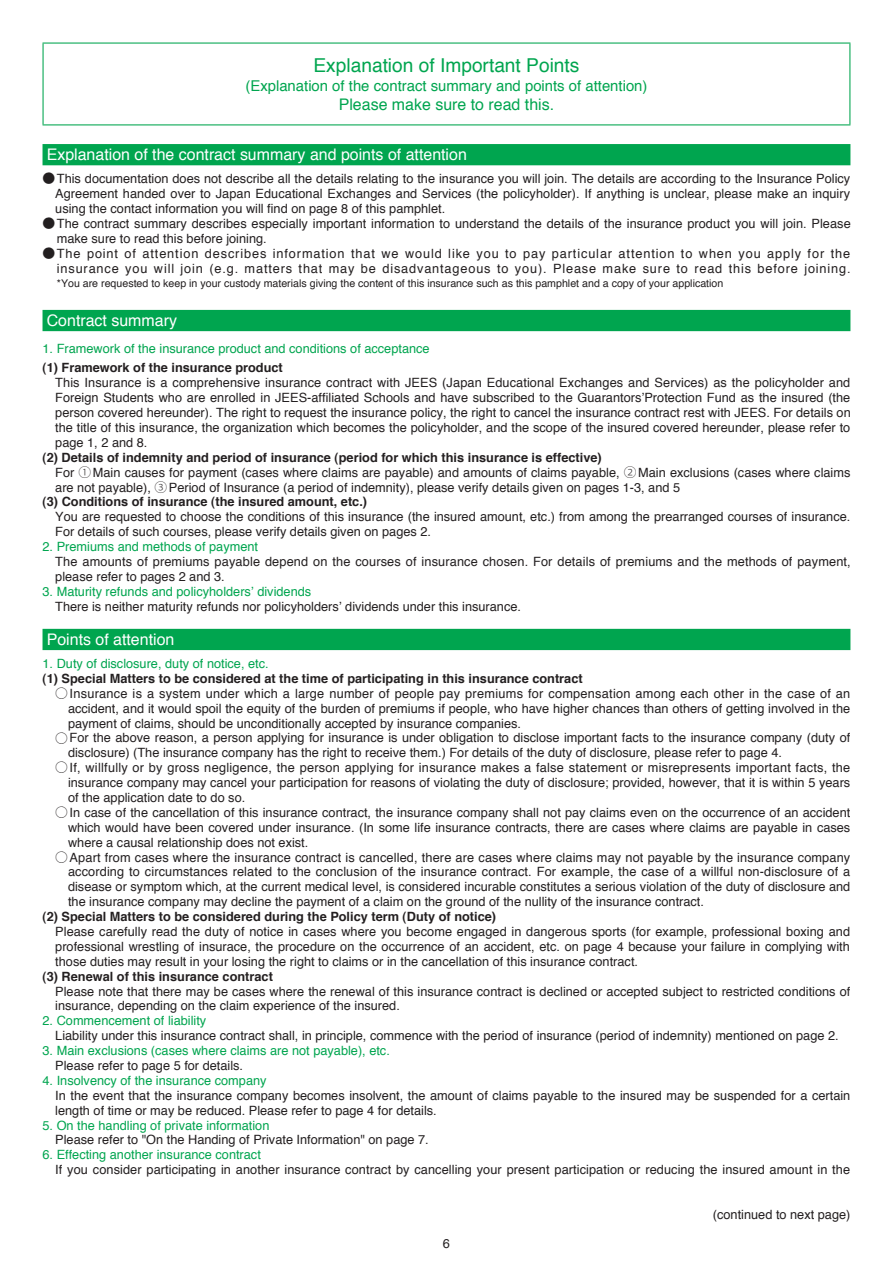
<style>
.page{position:relative;width:893px;height:1263px;background:#fff}
.page>*{position:absolute;margin:0;border:0;box-sizing:border-box;transform-origin:0 0}
.t1{font:19.2px "Helvetica";color:#00a54f}
.t2{font:15.9px "Helvetica";color:#fff}
.t3{font:15.9px "Helvetica";color:#00a54f}
.t4{font:14.85px "Helvetica";color:#00a54f}
.t5{font:12.75px/14.9px "Helvetica";color:#231f20;text-align:justify}
.t6{font:12.75px "Helvetica";color:#00a54f}
.t7{font:700 12.75px "Helvetica";color:#231f20}
.t8{font:12.75px/14.9px "Helvetica";letter-spacing:.07em;color:#231f20;text-align:right}
.t9{font:10.65px "Helvetica";color:#231f20}
.s1{font-family:"Koz Go Pro";font-weight:300}
</style>
<div class="page">
<div style="left:43px;top:144px;width:807px;height:21px;background:#00a54f"></div>
<div style="left:43px;top:310px;width:807px;height:21px;background:#00a54f"></div>
<div style="left:43px;top:629px;width:807px;height:21px;background:#00a54f"></div>
<hr style="left:43px;top:44px;width:1px;height:80px;background:#00a54f">
<hr style="left:43px;top:43px;width:807px;height:1px;background:#00a54f">
<hr style="left:849px;top:44px;width:1px;height:80px;background:#00a54f">
<hr style="left:43px;top:124px;width:807px;height:1px;background:#00a54f">
<h1 class="t1" style="left:314px;top:54px;width:267px">Explanation of Important Points</h1>
<p class="t4" style="left:245px;top:76px;width:404px">(Explanation of the contract summary and points of attention)</p>
<p class="t3" style="left:339px;top:94px;width:217px">Please make sure to read this.</p>
<p class="t2" style="left:47px;top:145px;width:422px">Explanation of the contract summary and points of attention</p>
<p class="t5" style="left:55px;top:171px;width:796px;text-indent:-13px"><span class="s1">●</span>This documentation does not describe all the details relating to the insurance you will join. The details are according to the Insurance Policy Agreement handed over to Japan Educational Exchanges and Services (the policyholder). If anything is unclear, please make an inquiry using the contact information you will find on page 8 of this pamphlet.</p>
<p class="t5" style="left:57px;top:216px;width:795px;text-indent:-14px"><span class="s1">●</span>The contract summary describes especially important information to understand the details of the insurance product you will join. Please make sure to read this before joining.</p>
<p class="t8" style="left:43px;top:245px;width:810px"><span class="s1">●</span>The point of attention describes information that we would like you to pay particular attention to when you apply for the insurance you will join (e.g. matters that may be disadvantageous to you). Please make sure to read this before joining.</p>
<p class="t9" style="left:57px;top:276px;width:668px">*You are requested to keep in your custody materials giving the content of this insurance such as this pamphlet and a copy of your application</p>
<p class="t2" style="left:47px;top:311px;width:132px">Contract summary</p>
<p class="t6" style="left:43px;top:341px;width:389px">1. Framework of the insurance product and conditions of acceptance</p>
<p class="t7" style="left:43px;top:360px;width:242px">(1) Framework of the insurance product</p>
<p class="t5" style="left:55px;top:375px;width:797px">This Insurance is a comprehensive insurance contract with JEES (Japan Educational Exchanges and Services) as the policyholder and Foreign Students who are enrolled in JEES-affiliated Schools and have subscribed to the Guarantors’Protection Fund as the insured (the person covered hereunder). The right to request the insurance policy, the right to cancel the insurance contract rest with JEES. For details on the title of this insurance, the organization which becomes the policyholder, and the scope of the insured covered hereunder, please refer to page 1, 2 and 8.</p>
<p class="t7" style="left:43px;top:449px;width:561px">(2) Details of indemnity and period of insurance (period for which this insurance is effective)</p>
<p class="t5" style="left:55px;top:464px;width:797px">For <span class="s1">①</span>Main causes for payment (cases where claims are payable) and amounts of claims payable, <span class="s1">②</span>Main exclusions (cases where claims</p>
<p class="t5" style="left:55px;top:479px;width:626px">are not payable), <span class="s1">③</span>Period of Insurance (a period of indemnity), please verify details given on pages 1-3, and 5</p>
<p class="t7" style="left:43px;top:494px;width:326px">(3) Conditions of insurance (the insured amount, etc.)</p>
<p class="t5" style="left:55px;top:509px;width:797px">You are requested to choose the conditions of this insurance (the insured amount, etc.) from among the prearranged courses of insurance.<br>For details of such courses, please verify details given on pages 2.</p>
<p class="t6" style="left:43px;top:539px;width:217px">2. Premiums and methods of payment</p>
<p class="t5" style="left:55px;top:554px;width:797px">The amounts of premiums payable depend on the courses of insurance chosen. For details of premiums and the methods of payment, please refer to pages 2 and 3.</p>
<p class="t6" style="left:43px;top:583px;width:270px">3. Maturity refunds and policyholders’ dividends</p>
<p class="t5" style="left:55px;top:598px;width:467px">There is neither maturity refunds nor policyholders’ dividends under this insurance.</p>
<p class="t2" style="left:47px;top:630px;width:129px">Points of attention</p>
<p class="t6" style="left:43px;top:655px;width:228px">1. Duty of disclosure, duty of notice, etc.</p>
<p class="t7" style="left:43px;top:670px;width:542px">(1) Special Matters to be considered at the time of participating in this insurance contract</p>
<p class="t5" style="left:68px;top:685px;width:784px;text-indent:-13px"><span class="s1">○</span>Insurance is a system under which a large number of people pay premiums for compensation among each other in the case of an accident, and it would spoil the equity of the burden of premiums if people, who have higher chances than others of getting involved in the payment of claims, should be unconditionally accepted by insurance companies.</p>
<p class="t5" style="left:68px;top:730px;width:784px;text-indent:-13px"><span class="s1">○</span>For the above reason, a person applying for insurance is under obligation to disclose important facts to the insurance company (duty of disclosure) (The insurance company has the right to receive them.) For details of the duty of disclosure, please refer to page 4.</p>
<p class="t5" style="left:68px;top:760px;width:784px;text-indent:-13px"><span class="s1">○</span>If, willfully or by gross negligence, the person applying for insurance makes a false statement or misrepresents important facts, the insurance company may cancel your participation for reasons of violating the duty of disclosure; provided, however, that it is within 5 years of the application date to do so.</p>
<p class="t5" style="left:68px;top:805px;width:784px;text-indent:-13px"><span class="s1">○</span>In case of the cancellation of this insurance contract, the insurance company shall not pay claims even on the occurrence of an accident which would have been covered under insurance. (In some life insurance contracts, there are cases where claims are payable in cases where a causal relationship does not exist.</p>
<p class="t5" style="left:68px;top:849px;width:784px;text-indent:-13px"><span class="s1">○</span>Apart from cases where the insurance contract is cancelled, there are cases where claims may not payable by the insurance company according to circumstances related to the conclusion of the insurance contract. For example, the case of a willful non-disclosure of a disease or symptom which, at the current medical level, is considered incurable constitutes a serious violation of the duty of disclosure and the insurance company may decline the payment of a claim on the ground of the nullity of the insurance contract.</p>
<p class="t7" style="left:43px;top:908px;width:455px">(2) Special Matters to be considered during the Policy term (Duty of notice)</p>
<p class="t5" style="left:55px;top:924px;width:796px">Please carefully read the duty of notice in cases where you become engaged in dangerous sports (for example, professional boxing and professional wrestling of insurace, the procedure on the occurrence of an accident, etc. on page 4 because your failure in complying with those duties may result in your losing the right to claims or in the cancellation of this insurance contract.</p>
<p class="t7" style="left:43px;top:968px;width:232px">(3) Renewal of this insurance contract</p>
<p class="t5" style="left:55px;top:983px;width:797px">Please note that there may be cases where the renewal of this insurance contract is declined or accepted subject to restricted conditions of insurance, depending on the claim experience of the insured.</p>
<p class="t6" style="left:43px;top:1013px;width:165px">2. Commencement of liability</p>
<p class="t5" style="left:55px;top:1028px;width:785px">Liability under this insurance contract shall, in principle, commence with the period of insurance (period of indemnity) mentioned on page 2.</p>
<p class="t6" style="left:43px;top:1042px;width:349px">3. Main exclusions (cases where claims are not payable), etc.</p>
<p class="t5" style="left:55px;top:1058px;width:189px">Please refer to page 5 for details.</p>
<p class="t6" style="left:43px;top:1072px;width:226px">4. Insolvency of the insurance company</p>
<p class="t5" style="left:55px;top:1087px;width:797px">In the event that the insurance company becomes insolvent, the amount of claims payable to the insured may be suspended for a certain length of time or may be reduced. Please refer to page 4 for details.</p>
<p class="t6" style="left:43px;top:1117px;width:228px">5. On the handling of private information</p>
<p class="t5" style="left:55px;top:1132px;width:375px">Please refer to "On the Handing of Private Information" on page 7.</p>
<p class="t6" style="left:43px;top:1147px;width:220px">6. Effecting another insurance contract</p>
<p class="t5" style="left:55px;top:1162px;width:796px">If you consider participating in another insurance contract by cancelling your present participation or reducing the insured amount in the</p>
<p class="t5" style="left:443px;top:1236px;width:9px">6</p>
<p class="t5" style="left:713px;top:1206px;width:139px">(continued to next page)</p>
</div>
